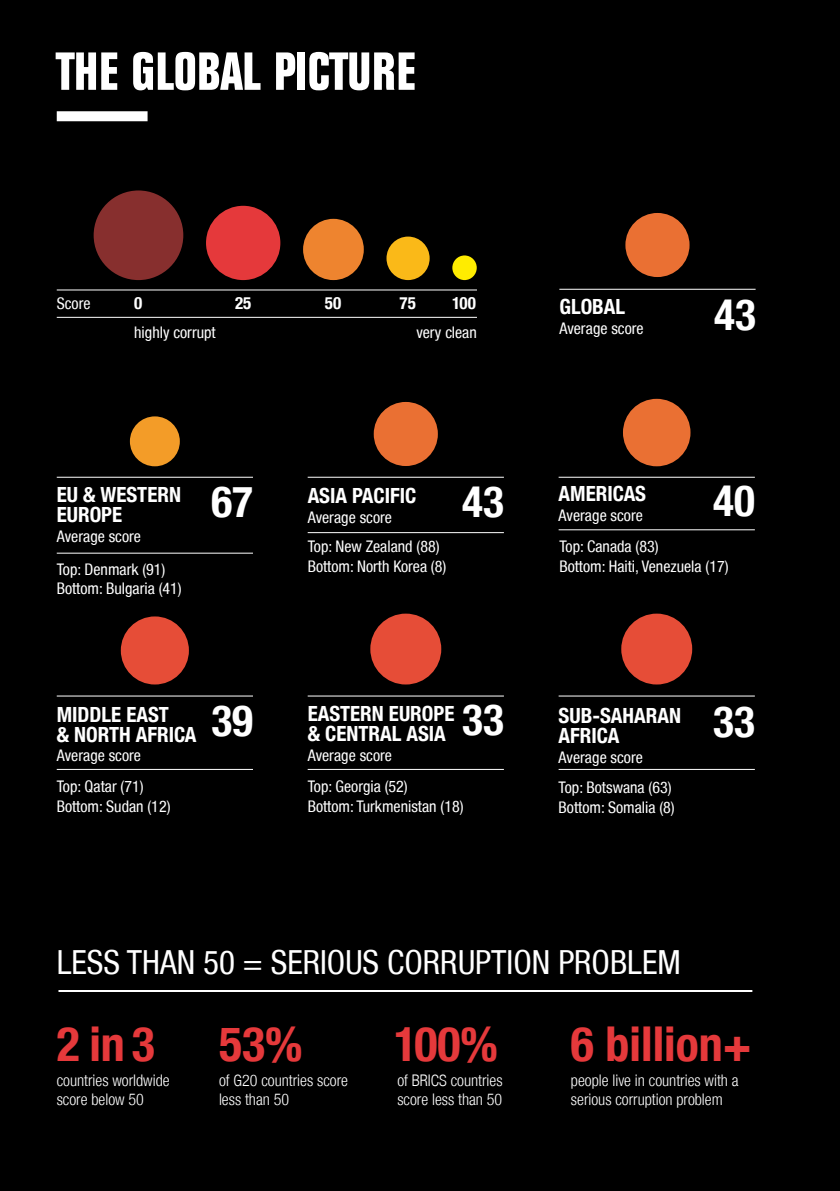
<style>
.page{position:relative;width:840px;height:1191px;background:#fff}
.page>*{position:absolute;margin:0;border:0;box-sizing:border-box;transform-origin:0 0}
.t1{font:700 condensed 56px "Folio EF";color:#fff}
.t2{font:700 condensed 48px "Helvetica Neue LT";color:#e5393b}
.t3{font:700 condensed 43.4px "Helvetica Neue LT";color:#fff}
.t4{font:condensed 33.2px "Helvetica Neue LT";color:#fff}
.t5{font:700 condensed 20.8px/19.8px "Helvetica Neue LT";color:#fff}
.t6{font:700 condensed 17px "Helvetica Neue LT";color:#fff}
.t7{font:condensed 16px/32.4px "Helvetica Neue LT";color:#fff}
.t8{font:300 condensed 16px/19.2px "Helvetica Neue LT";color:#fff}
</style>
<div class="page">
<div style="left:0;top:0;width:839px;height:1191px;background:#000"></div>
<div style="left:57px;top:111px;width:90px;height:10px;background:#fff"></div>
<hr style="left:57px;top:477px;width:196px;height:1px;background:#fff">
<hr style="left:57px;top:552px;width:196px;height:1px;background:#fff">
<hr style="left:307px;top:695px;width:196px;height:1px;background:#fff">
<hr style="left:307px;top:769px;width:196px;height:1px;background:#fff">
<hr style="left:307px;top:477px;width:196px;height:1px;background:#fff">
<hr style="left:307px;top:532px;width:196px;height:1px;background:#fff">
<hr style="left:57px;top:695px;width:196px;height:1px;background:#fff">
<hr style="left:57px;top:769px;width:196px;height:1px;background:#fff">
<hr style="left:558px;top:477px;width:196px;height:1px;background:#fff">
<hr style="left:558px;top:529px;width:196px;height:1px;background:#fff">
<hr style="left:558px;top:695px;width:196px;height:1px;background:#fff">
<hr style="left:558px;top:769px;width:196px;height:1px;background:#fff">
<hr style="left:57px;top:289px;width:419px;height:1px;background:#fff">
<hr style="left:57px;top:317px;width:419px;height:1px;background:#fff">
<hr style="left:559px;top:289px;width:196px;height:1px;background:#fff">
<div style="left:94px;top:190px;width:89px;height:90px;background:#872f2e;border-radius:50%"></div>
<div style="left:206px;top:206px;width:74px;height:74px;background:#e5393b;border-radius:50%"></div>
<div style="left:303px;top:219px;width:60px;height:61px;background:#ee842f;border-radius:50%"></div>
<div style="left:386px;top:236px;width:43px;height:44px;background:#fab918;border-radius:50%"></div>
<div style="left:452px;top:255px;width:24px;height:25px;background:#ffec00;border-radius:50%"></div>
<div style="left:625px;top:213px;width:64px;height:64px;background:#ea7033;border-radius:50%"></div>
<div style="left:130px;top:416px;width:50px;height:50px;background:#f39c28;border-radius:50%"></div>
<div style="left:373px;top:402px;width:64px;height:64px;background:#ea7033;border-radius:50%"></div>
<div style="left:622px;top:399px;width:68px;height:67px;background:#ea7033;border-radius:50%"></div>
<div style="left:121px;top:616px;width:68px;height:68px;background:#e64d37;border-radius:50%"></div>
<div style="left:370px;top:613px;width:71px;height:71px;background:#e64d37;border-radius:50%"></div>
<div style="left:621px;top:613px;width:70px;height:71px;background:#e64d37;border-radius:50%"></div>
<hr style="left:58px;top:990px;width:694px;height:2px;background:#fff">
<h1 class="t1" style="left:57px;top:41px;width:359px">THE GLOBAL PICTURE</h1>
<p class="t7" style="left:57px;top:287px;width:35px">Score</p>
<p class="t6" style="left:134px;top:293px;width:10px">0</p>
<p class="t6" style="left:235px;top:293px;width:18px">25</p>
<p class="t6" style="left:325px;top:293px;width:18px">50</p>
<p class="t6" style="left:399px;top:293px;width:18px">75</p>
<p class="t6" style="left:452px;top:293px;width:25px">100</p>
<p class="t7" style="left:416px;top:316px;width:62px">very clean</p>
<p class="t7" style="left:134px;top:316px;width:83px">highly corrupt</p>
<h3 class="t5" style="left:559px;top:296px;width:67px">GLOBAL</h3>
<p class="t7" style="left:559px;top:312px;width:86px">Average score</p>
<h3 class="t3" style="left:714px;top:288px;width:43px">43</h3>
<h3 class="t5" style="left:57px;top:485px;width:126px">EU &amp; WESTERN<br>EUROPE</h3>
<p class="t7" style="left:57px;top:520px;width:110px">Average score<br>Top: Denmark (91)</p>
<p class="t7" style="left:57px;top:572px;width:126px">Bottom: Bulgaria (41)</p>
<h3 class="t3" style="left:211px;top:475px;width:43px">67</h3>
<h3 class="t5" style="left:57px;top:704px;width:141px">MIDDLE EAST<br>&amp; NORTH AFRICA</h3>
<p class="t7" style="left:57px;top:740px;width:88px;line-height:30.2px">Average score<br>Top: Qatar (71)</p>
<p class="t7" style="left:57px;top:789px;width:115px">Bottom: Sudan (12)</p>
<h3 class="t3" style="left:211px;top:694px;width:43px">39</h3>
<h3 class="t5" style="left:307px;top:485px;width:101px">ASIA PACI FIC</h3>
<p class="t7" style="left:307px;top:502px;width:133px;line-height:29.4px">Average score<br>Top: New Zealand (88)</p>
<p class="t7" style="left:307px;top:550px;width:140px">Bottom: North Korea (8)</p>
<h3 class="t3" style="left:462px;top:475px;width:43px">43</h3>
<h3 class="t3" style="left:462px;top:693px;width:43px">33</h3>
<h3 class="t5" style="left:307px;top:703px;width:140px">EASTERN EUROPE &amp; CENTRAL ASIA</h3>
<p class="t7" style="left:307px;top:739px;width:102px;line-height:31.2px">Average score<br>Top: Georgia (52)</p>
<p class="t7" style="left:307px;top:789px;width:157px">Bottom: Turkmenistan (18)</p>
<h3 class="t3" style="left:712px;top:474px;width:43px">40</h3>
<h3 class="t5" style="left:558px;top:484px;width:89px">AMERICAS</h3>
<p class="t7" style="left:558px;top:500px;width:101px;line-height:30.6px">Average score<br>Top: Canada (83)</p>
<p class="t7" style="left:559px;top:550px;width:171px">Bottom: Haiti, Venezuela (17)</p>
<h3 class="t5" style="left:558px;top:705px;width:124px">SUB -SAHARAN<br>AFRICA</h3>
<p class="t7" style="left:558px;top:741px;width:114px;line-height:30.4px">Average score<br>Top: Botswana (63)</p>
<p class="t7" style="left:558px;top:791px;width:118px">Bottom: Somalia (8)</p>
<h3 class="t3" style="left:712px;top:695px;width:43px">33</h3>
<h3 class="t4" style="left:57px;top:943px;width:88px">less than</h3>
<h3 class="t4" style="left:203px;top:943px;width:479px">50 = serious corruption problem</h3>
<h2 class="t2" style="left:57px;top:1014px;width:99px">2 IN 3</h2>
<h2 class="t2" style="left:219px;top:1014px;width:85px">53%</h2>
<h2 class="t2" style="left:394px;top:1014px;width:105px">100%</h2>
<h2 class="t2" style="left:570px;top:1014px;width:182px">6 BILLION+</h2>
<p class="t8" style="left:219px;top:1070px;width:130px">of G20 countries score less than 50</p>
<p class="t8" style="left:397px;top:1070px;width:107px">of BRICS countries score less than 50</p>
<p class="t8" style="left:57px;top:1070px;width:114px">countries worldwide score below 50</p>
<p class="t8" style="left:570px;top:1070px;width:169px">people live in countries with a serious corruption problem</p>
</div>
